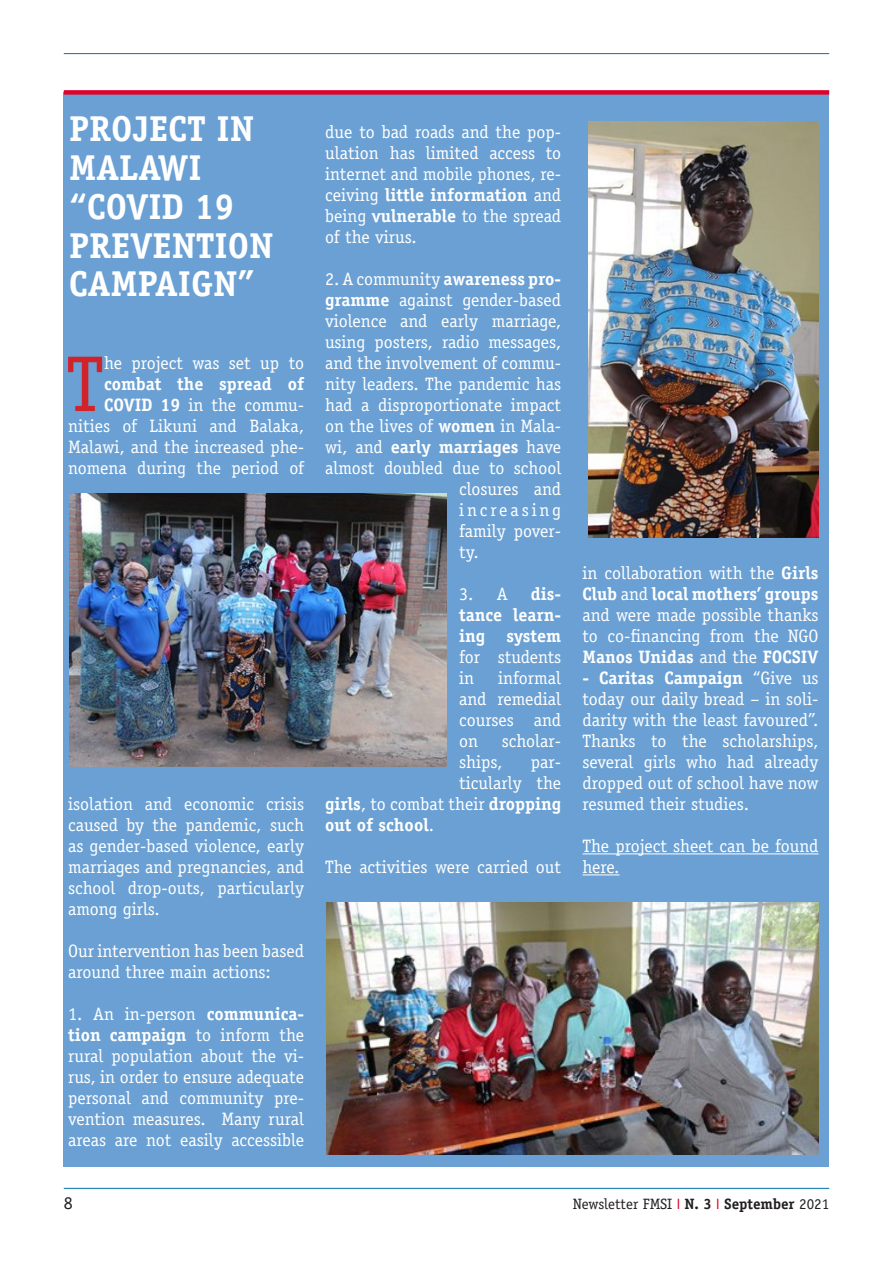
<style>
.page{position:relative;width:893px;height:1263px;background:#fff}
.page>*{position:absolute;margin:0;border:0;box-sizing:border-box;transform-origin:0 0}
.t1{font:79.35px "Officina Serif";color:#d1232a}
.t2{font:700 36px/38.8px "Officina Serif";color:#fff}
.t3{font:18px/21px "Officina Serif";color:#fff;text-align:justify}
.t4{font:700 18px/21px "Officina Serif";color:#fff;text-align:justify}
.t5{font:18px "Officina Serif";letter-spacing:.16em;color:#fff}
.t6{font:18px "Officina Serif";color:#231f20}
.t7{font:15px "Officina Serif";color:#231f20}
.s1{font-weight:700}
.s2{font-weight:400}
.s3{font-family:"A Udimat";color:#dd042b}
</style>
<div class="page">
<hr style="left:64px;top:53px;width:765px;height:1px;background:#0073ab">
<hr style="left:64px;top:1188px;width:765px;height:1px;background:#0073ab">
<div style="left:64px;top:92px;width:765px;height:1075px;background:#6aa0d3"></div>
<hr style="left:583px;top:853px;width:236px;height:1px;background:#fff">
<hr style="left:583px;top:874px;width:37px;height:1px;background:#fff">
<div style="left:64px;top:90px;width:765px;height:5px;background:#dd042b"></div>
<img style="left:588px;top:121px;width:231px;height:416px">
<img style="left:326px;top:902px;width:493px;height:252px">
<img style="left:70px;top:493px;width:376px;height:273px">
<p class="t2" style="left:69px;top:109px;width:186px">PROJECT IN<br>MALAWI</p>
<p class="t2" style="left:69px;top:187px;width:206px">“COVID 19<br>PREVENTION<br>CAMPAIGN”</p>
<p class="t3" style="left:68px;top:352px;width:238px;text-align:right">he project was set up to <span class="s1">combat the spread of<br>COVID 19</span> in the commu&shy;nities of Likuni and Balaka,<br>Malawi, and the increased phe&shy;nomena during the period of</p>
<p class="t1" style="left:66px;top:338px;width:40px">T</p>
<p class="t3" style="left:68px;top:793px;width:238px">isolation and economic crisis caused by the pandemic, such as gender-based violence, early marriages and pregnancies, and school drop-outs, particularly among girls.</p>
<p class="t3" style="left:68px;top:940px;width:237px">Our intervention has been based around three main actions:</p>
<p class="t3" style="left:68px;top:1003px;width:238px">1. An in-person <span class="s1">communica&shy;tion campaign</span> to inform the rural population about the vi&shy;rus, in order to ensure adequate personal and community pre&shy;vention measures. Many rural areas are not easily accessible</p>
<p class="t3" style="left:325px;top:121px;width:237px">due to bad roads and the pop&shy;ulation has limited access to internet and mobile phones, re&shy;ceiving <span class="s1">little information</span> and being <span class="s1">vulnerable</span> to the spread of the virus.</p>
<p class="t4" style="left:325px;top:268px;width:237px"><span class="s2">2. A community</span> awareness pro-</p>
<p class="t3" style="left:325px;top:289px;width:237px"><span class="s1">gramme</span> against gender-based</p>
<p class="t3" style="left:325px;top:310px;width:237px">violence and early marriage,</p>
<p class="t3" style="left:325px;top:331px;width:237px">using posters, radio messages,</p>
<p class="t3" style="left:325px;top:352px;width:237px">and the involvement of commu-</p>
<p class="t3" style="left:325px;top:373px;width:238px">nity leaders. The pandemic has</p>
<p class="t3" style="left:325px;top:394px;width:237px">had a disproportionate impact</p>
<p class="t3" style="left:325px;top:415px;width:237px">on the lives of <span class="s1">women</span> in Mala-</p>
<p class="t4" style="left:325px;top:436px;width:237px"><span class="s2">wi, and</span> early marriages <span class="s2">have</span></p>
<p class="t3" style="left:325px;top:457px;width:238px">almost doubled due to school</p>
<p class="t3" style="left:459px;top:478px;width:104px">closures and</p>
<p class="t5" style="left:459px;top:499px;width:104px">increasing</p>
<p class="t3" style="left:459px;top:520px;width:104px">family pover-</p>
<p class="t3" style="left:459px;top:541px;width:21px">ty.</p>
<p class="t3" style="left:459px;top:583px;width:50px">3. A</p>
<p class="t4" style="left:459px;top:583px;width:104px;text-indent:72px">dis&shy;tance learn&shy;ing system <span class="s2">for students in</span></p>
<p class="t3" style="left:459px;top:667px;width:104px;text-indent:39px">informal and remedial courses and on</p>
<p class="t3" style="left:459px;top:730px;width:104px;text-indent:43px">scholar&shy;ships,</p>
<p class="t3" style="left:531px;top:751px;width:32px">par-</p>
<p class="t3" style="left:459px;top:772px;width:104px">ticularly the</p>
<p class="t3" style="left:325px;top:793px;width:237px"><span class="s1">girls</span>, to combat their <span class="s1">dropping</span></p>
<p class="t4" style="left:325px;top:814px;width:110px">out of school<span class="s2">.</span></p>
<p class="t3" style="left:325px;top:856px;width:237px">The activities were carried out</p>
<p class="t3" style="left:583px;top:562px;width:238px">in collaboration with the <span class="s1">Girls Club</span> and <span class="s1">local mothers’ groups </span>and were made possible thanks to co-financing from the NGO <span class="s1">Manos Unidas</span> and the <span class="s1">FOCSIV</span></p>
<p class="t3" style="left:583px;top:667px;width:237px"><span class="s1">- Caritas Campaign</span> “Give us today our daily bread – in soli&shy;darity with the least favoured”.<br>Thanks to the scholarships, several girls who had already dropped out of school have now resumed their studies.</p>
<p class="t3" style="left:583px;top:835px;width:237px">The project sheet can be found here.</p>
<p class="t6" style="left:64px;top:1192px;width:10px">8</p>
<p class="t7" style="left:573px;top:1195px;width:257px">Newsletter FMSI <span class="s3">I</span> <span class="s1">N. 3</span> <span class="s3">I</span> <span class="s1">September</span> 2021</p>
</div>
